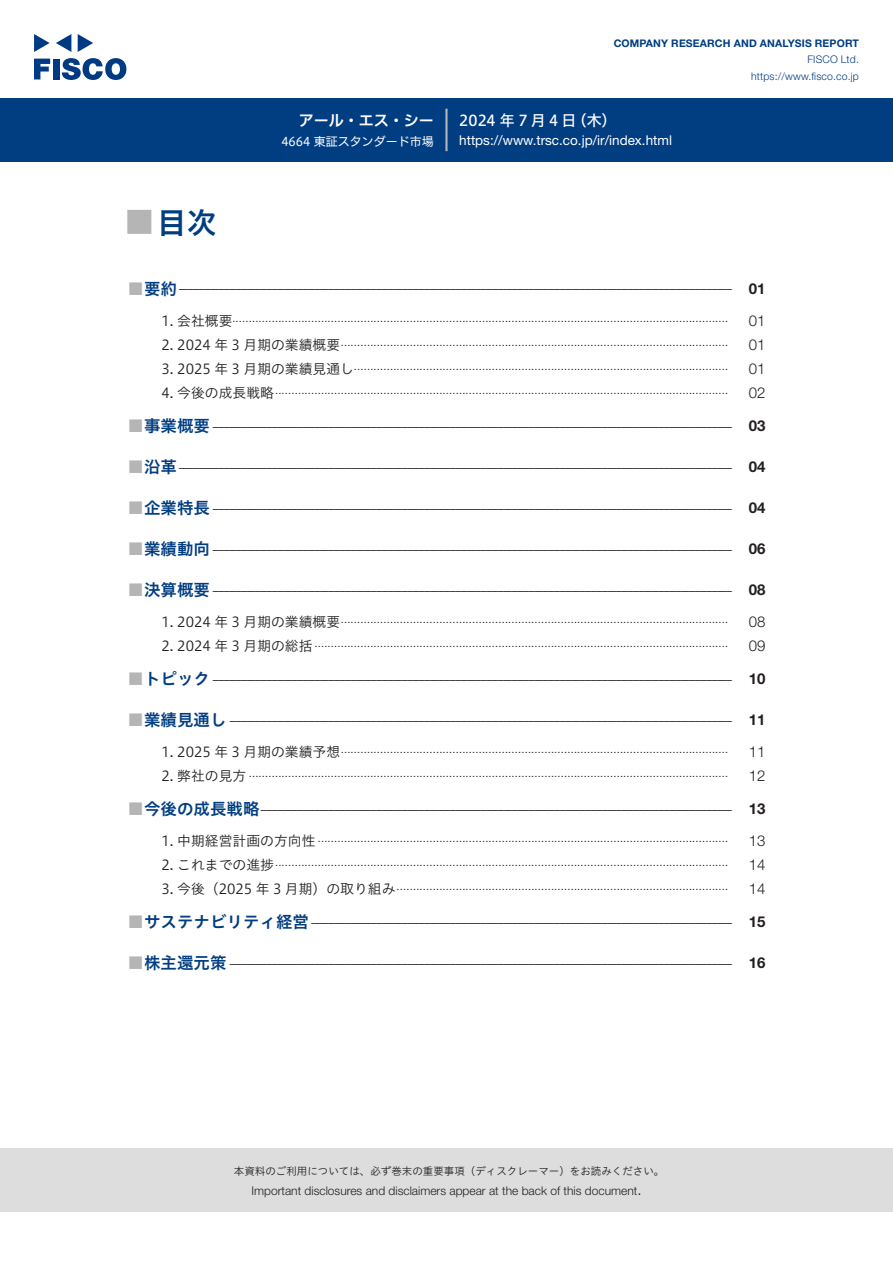
<style>
.page{position:relative;width:893px;height:1263px;background:#fff}
.page>*{position:absolute;margin:0;border:0;box-sizing:border-box;transform-origin:0 0}
.t1{font:30px "Hiragino UD Sans Std N W6";color:#003d81}
.t2{font:24px "Hiragino UD Sans Std W6";color:#b5b5b6}
.t3{font:16.5px "Hiragino UD Sans Std W6";color:#003d81}
.t4{font:300 15px "Helvetica Neue LT Std";color:#231f20}
.t5{font:700 15px "Helvetica Neue LT Std";color:#231f20}
.t6{font:15px "Hiragino UD Sans F Std N W5";letter-spacing:.21em;color:#fff}
.t7{font:15px "Hiragino UD Sans F Std N W6";color:#fff}
.t8{font:13.8px "Hiragino UD Sans Std W3";color:#231f20}
.t9{font:13.5px "Helvetica Neue LT Std";color:#fff}
.t10{font:12px "Hiragino UD Sans Std W3";color:#231f20}
.t11{font:300 12px "Helvetica Neue LT Std";color:#231f20}
.t12{font:12px "Hiragino UD Sans F Std N W4";color:#fff}
.t13{font:10.5px "Hiragino UD Sans Std W3";color:#231f20}
.t14{font:700 10.5px "Helvetica Neue LT Std";letter-spacing:.015em;color:#003d81}
.t15{font:300 10.5px/16.5px "Helvetica Neue LT Std";letter-spacing:.015em;color:#003d81;text-align:right}
.t16{font:9px "Hiragino UD Sans Std W3";color:#231f20}
.s1{color:#b5b5b6}
</style>
<div class="page">
<div style="left:0;top:1148px;width:893px;height:64px;background:#ddd"></div>
<svg style="left:34px;top:59px;width:16px;height:20px"></svg>
<div style="left:53px;top:59px;width:6px;height:20px;background:#003a83"></div>
<svg style="left:62px;top:58px;width:64px;height:22px"></svg>
<svg style="left:34px;top:34px;width:16px;height:18px"></svg>
<svg style="left:78px;top:34px;width:15px;height:18px"></svg>
<svg style="left:56px;top:34px;width:15px;height:18px"></svg>
<div style="left:0;top:98px;width:893px;height:64px;background:#003d81"></div>
<hr style="left:445px;top:109px;width:3px;height:42px;background:#b5b5b6">
<p class="t2" style="left:128px;top:204px;width:25px">█</p>
<p class="t1" style="left:157px;top:199px;width:61px">目次</p>
<p class="t7" style="left:299px;top:109px;width:137px">アール・エス・シー</p>
<p class="t12" style="left:281px;top:132px;width:154px">4664 東証スタンダード市場</p>
<p class="t14" style="left:614px;top:37px;width:247px">COMPANY RESEARCH AND ANALYSIS REPORT</p>
<p class="t15" style="left:751px;top:51px;width:109px">FISCO Ltd. https://www.fisco.co j p.</p>
<p class="t6" style="left:459px;top:109px;width:119px">2024年7月4日</p>
<p class="t6" style="left:572px;top:109px;width:46px">（木(</p>
<p class="t9" style="left:459px;top:132px;width:214px">https://www.trsc.co j p. /i r/ index.html</p>
<p class="t3" style="left:128px;top:276px;width:51px"><span class="s1">■</span>要約</p>
<p class="t10" style="left:177px;top:280px;width:557px">-----------------------------------------------------------------------------------------------------------------------------------------------------------------------------------------------------</p>
<p class="t8" style="left:162px;top:310px;width:73px">1. 会社概要</p>
<p class="t16" style="left:233px;top:312px;width:497px">.......................................................................................................................................................</p>
<p class="t8" style="left:162px;top:334px;width:180px">2. 2024 年 3 月期の業績概要</p>
<p class="t16" style="left:341px;top:336px;width:388px">......................................................................................................................</p>
<p class="t8" style="left:162px;top:358px;width:194px">3. 2025 年 3 月期の業績見通し</p>
<p class="t16" style="left:354px;top:360px;width:375px">..................................................................................................................</p>
<p class="t8" style="left:162px;top:382px;width:114px">4. 今後の成長戦略</p>
<p class="t16" style="left:275px;top:384px;width:454px">..........................................................................................................................................</p>
<p class="t3" style="left:128px;top:413px;width:84px"><span class="s1">■</span>事業概要</p>
<p class="t10" style="left:210px;top:417px;width:524px">-----------------------------------------------------------------------------------------------------------------------------------------------------------------------------------------</p>
<p class="t3" style="left:128px;top:454px;width:51px"><span class="s1">■</span>沿革</p>
<p class="t10" style="left:177px;top:458px;width:557px">-----------------------------------------------------------------------------------------------------------------------------------------------------------------------------------------------------</p>
<p class="t3" style="left:128px;top:495px;width:84px"><span class="s1">■</span>企業特長</p>
<p class="t10" style="left:210px;top:499px;width:524px">-----------------------------------------------------------------------------------------------------------------------------------------------------------------------------------------</p>
<p class="t3" style="left:128px;top:536px;width:84px"><span class="s1">■</span>業績動向</p>
<p class="t10" style="left:210px;top:540px;width:524px">-----------------------------------------------------------------------------------------------------------------------------------------------------------------------------------------</p>
<p class="t3" style="left:128px;top:577px;width:84px"><span class="s1">■</span>決算概要</p>
<p class="t10" style="left:210px;top:581px;width:524px">-----------------------------------------------------------------------------------------------------------------------------------------------------------------------------------------</p>
<p class="t8" style="left:162px;top:611px;width:180px">1. 2024 年 3 月期の業績概要</p>
<p class="t16" style="left:341px;top:613px;width:388px">......................................................................................................................</p>
<p class="t8" style="left:162px;top:635px;width:153px">2. 2024 年 3 月期の総括</p>
<p class="t16" style="left:315px;top:637px;width:415px">..............................................................................................................................</p>
<p class="t3" style="left:128px;top:666px;width:84px"><span class="s1">■</span>トピック</p>
<p class="t10" style="left:210px;top:670px;width:524px">-----------------------------------------------------------------------------------------------------------------------------------------------------------------------------------------</p>
<p class="t3" style="left:128px;top:707px;width:101px"><span class="s1">■</span>業績見通し</p>
<p class="t10" style="left:227px;top:711px;width:508px">-----------------------------------------------------------------------------------------------------------------------------------------------------------------------------------</p>
<p class="t8" style="left:162px;top:741px;width:180px">1. 2025 年 3 月期の業績予想</p>
<p class="t16" style="left:341px;top:743px;width:388px">......................................................................................................................</p>
<p class="t8" style="left:162px;top:765px;width:86px">2. 弊社の見方</p>
<p class="t16" style="left:249px;top:767px;width:480px">..................................................................................................................................................</p>
<p class="t3" style="left:128px;top:796px;width:134px"><span class="s1">■</span>今後の成長戦略</p>
<p class="t10" style="left:260px;top:800px;width:475px">------------------------------------------------------------------------------------------------------------------------------------------------------------------------</p>
<p class="t8" style="left:162px;top:830px;width:155px">1. 中期経営計画の方向性</p>
<p class="t16" style="left:318px;top:832px;width:411px">.............................................................................................................................</p>
<p class="t8" style="left:162px;top:854px;width:114px">2. これまでの進捗</p>
<p class="t16" style="left:275px;top:856px;width:454px">..........................................................................................................................................</p>
<p class="t8" style="left:162px;top:878px;width:235px">3. 今後（2025 年 3 月期）の取り組み</p>
<p class="t16" style="left:397px;top:880px;width:332px">.....................................................................................................</p>
<p class="t3" style="left:128px;top:909px;width:183px"><span class="s1">■</span>サステナビリティ経営</p>
<p class="t10" style="left:309px;top:913px;width:425px">------------------------------------------------------------------------------------------------------------------------------------------------------</p>
<p class="t3" style="left:128px;top:950px;width:101px"><span class="s1">■</span>株主還元策</p>
<p class="t10" style="left:227px;top:954px;width:508px">-----------------------------------------------------------------------------------------------------------------------------------------------------------------------------------</p>
<p class="t5" style="left:749px;top:279px;width:18px">01</p>
<p class="t4" style="left:749px;top:311px;width:18px">01</p>
<p class="t4" style="left:749px;top:335px;width:18px">01</p>
<p class="t4" style="left:749px;top:359px;width:18px">01</p>
<p class="t4" style="left:749px;top:383px;width:18px">02</p>
<p class="t5" style="left:749px;top:416px;width:18px">03</p>
<p class="t5" style="left:749px;top:457px;width:18px">04</p>
<p class="t5" style="left:749px;top:498px;width:18px">04</p>
<p class="t5" style="left:749px;top:539px;width:18px">06</p>
<p class="t5" style="left:749px;top:580px;width:18px">08</p>
<p class="t4" style="left:749px;top:612px;width:18px">08</p>
<p class="t4" style="left:749px;top:636px;width:18px">09</p>
<p class="t5" style="left:749px;top:669px;width:18px">10</p>
<p class="t5" style="left:749px;top:710px;width:18px">11</p>
<p class="t4" style="left:749px;top:742px;width:18px">11</p>
<p class="t4" style="left:749px;top:766px;width:18px">12</p>
<p class="t5" style="left:749px;top:799px;width:18px">13</p>
<p class="t4" style="left:749px;top:831px;width:18px">13</p>
<p class="t4" style="left:749px;top:855px;width:18px">14</p>
<p class="t4" style="left:749px;top:879px;width:18px">14</p>
<p class="t5" style="left:749px;top:912px;width:18px">15</p>
<p class="t5" style="left:749px;top:953px;width:18px">16</p>
<p class="t13" style="left:234px;top:1163px;width:432px">本資料のご利用については、必ず巻末の重要事項（ディスクレーマー）をお読みください。</p>
<p class="t4" style="left:637px;top:1180px;width:6px">.</p>
<p class="t11" style="left:251px;top:1183px;width:387px">Important disclosures and disclaimers appear at the back of this document</p>
</div>
